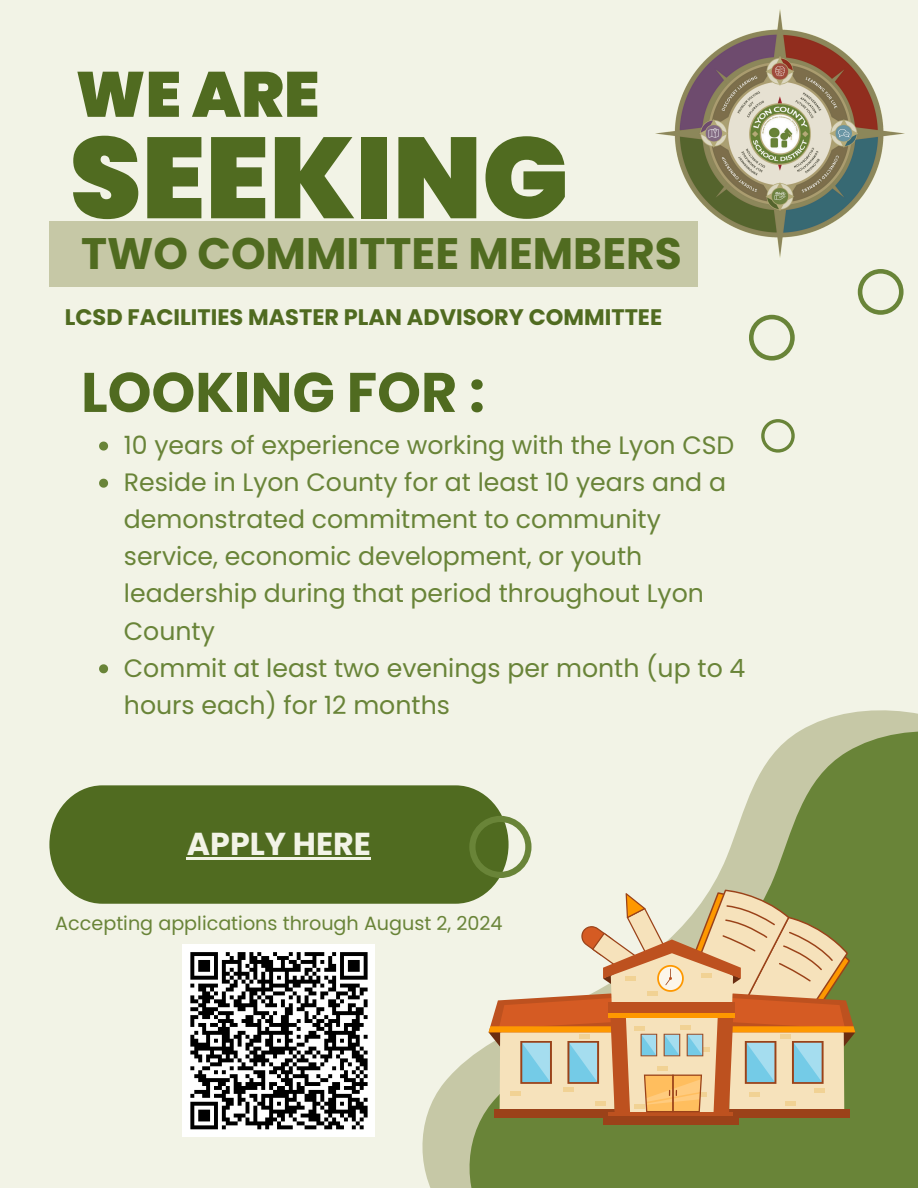
<style>
.page{position:relative;width:918px;height:1188px;background:#f2f3e6}
.page>*{position:absolute;margin:0;border:0;box-sizing:border-box;transform-origin:0 0}
.t1{font:900 114.75px "Poppins";color:#506b20}
.t2{font:900 63.75px "Poppins";color:#506b20}
.t3{font:700 55.8px "Poppins";color:#506b20}
.t4{font:700 44.1px "Poppins";color:#506b20}
.t5{font:700 31.65px "Poppins";color:#f2f3e6}
.t6{font:25.2px/37.2px "Poppins";color:#698438}
.t7{font:700 22.5px "Poppins";color:#506b20}
.t8{font:19.2px "Poppins";color:#698438}
</style>
<div class="page">
<div style="left:49px;top:785px;width:281px;height:119px;background:#506b20"></div>
<hr style="left:187px;top:857px;width:184px;height:3px;background:#f2f3e6">
<svg style="left:858px;top:269px;width:46px;height:46px"></svg>
<svg style="left:761px;top:419px;width:34px;height:34px"></svg>
<div style="left:49px;top:222px;width:649px;height:65px;background:#c6c8a6"></div>
<div style="left:330px;top:785px;width:47px;height:119px;background:#506b20"></div>
<svg style="left:377px;top:710px;width:541px;height:478px"></svg>
<svg style="left:749px;top:315px;width:46px;height:46px"></svg>
<div style="left:603px;top:1116px;width:136px;height:9px;background:#9b4219"></div>
<svg style="left:489px;top:890px;width:366px;height:228px"></svg>
<img style="left:655px;top:9px;width:249px;height:249px">
<svg style="left:99px;top:442px;width:9px;height:9px"></svg>
<svg style="left:99px;top:479px;width:9px;height:9px"></svg>
<svg style="left:99px;top:664px;width:9px;height:9px"></svg>
<div style="left:183px;top:944px;width:192px;height:193px;background:#fff"></div>
<svg style="left:190px;top:952px;width:178px;height:178px"></svg>
<h4 class="t2" style="left:75px;top:50px;width:245px">WE ARE</h4>
<h1 class="t1" style="left:70px;top:98px;width:500px">SEEKING</h1>
<p class="t4" style="left:81px;top:222px;width:602px">TWO COMMITTEE MEMBERS</p>
<p class="t7" style="left:65px;top:301px;width:599px">LCSD FACILITIES MASTER PLAN ADVISORY COMMITTEE</p>
<h3 class="t3" style="left:81px;top:353px;width:405px">LOOKING FOR :</h3>
<p class="t6" style="left:124px;top:427px;width:612px">10 years of experience working with the Lyon CSD</p>
<p class="t6" style="left:124px;top:464px;width:604px">Reside in Lyon County for at least 10 years and a demonstrated commitment to community service, economic development, or youth leadership during that period throughout Lyon County</p>
<p class="t6" style="left:124px;top:649px;width:623px">Commit at least two evenings per month (up to 4 hours each) for 12 months</p>
<p class="t5" style="left:187px;top:822px;width:186px">APPLY HERE</p>
<p class="t8" style="left:55px;top:910px;width:449px">Accepting applications through August 2, 2024</p>
</div>
